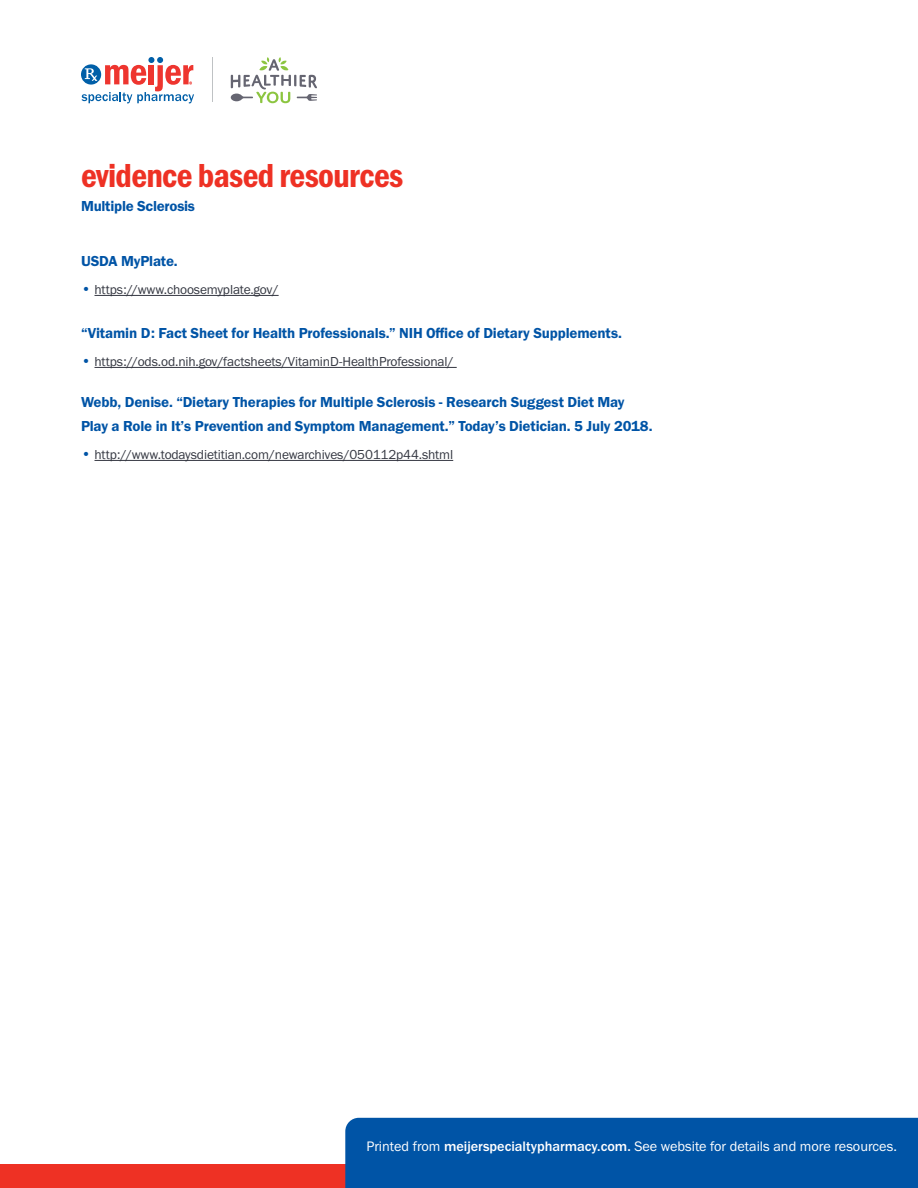
<style>
.page{position:relative;width:918px;height:1188px;background:#fff}
.page>*{position:absolute;margin:0;border:0;box-sizing:border-box;transform-origin:0 0}
.t1{font:34.5px "Franklin Gothic URW Con Dem";letter-spacing:-.02em;color:#ee3124}
.t2{font:15px/24px "Franklin Gothic URW Dem";letter-spacing:-.01em;color:#0054a6}
.t3{font:14.25px "Franklin Gothic URW Boo";color:#fff}
.t4{font:13.5px "Franklin Gothic URW Boo";letter-spacing:-.01em;color:#343741}
.s1{font-size:15px;color:#0054a6}
.s2{font-family:"Franklin Gothic URW";font-weight:500}
</style>
<div class="page">
<hr style="left:212px;top:57px;width:1px;height:44px;background:#bfc2c4">
<svg style="left:82px;top:57px;width:112px;height:46px"></svg>
<svg style="left:231px;top:57px;width:86px;height:46px"></svg>
<div style="left:0;top:1164px;width:918px;height:24px;background:#ee3124"></div>
<div style="left:345px;top:1118px;width:573px;height:70px;background:#0054a6"></div>
<hr style="left:94px;top:295px;width:185px;height:1px;background:#343741">
<hr style="left:94px;top:367px;width:363px;height:1px;background:#343741">
<hr style="left:94px;top:460px;width:359px;height:1px;background:#343741">
<p class="t1" style="left:81px;top:153px;width:324px">evidence based resources</p>
<p class="t2" style="left:81px;top:194px;width:116px">Multiple Sclerosis</p>
<p class="t2" style="left:81px;top:249px;width:98px">USDA MyPlate.</p>
<p class="t4" style="left:81px;top:281px;width:199px"><span class="s1">•</span> https://www.choosemyplate.gov/</p>
<p class="t2" style="left:81px;top:321px;width:543px">“Vitamin D: Fact Sheet for Health Professionals.” NIH Ofce of Dietary Supplements.</p>
<p class="t4" style="left:81px;top:353px;width:374px"><span class="s1">•</span> https://ods.od.nih.gov/factsheets/VitaminD-HealthProfessional/</p>
<p class="t2" style="left:81px;top:390px;width:573px">Webb, Denise. “Dietary Therapies for Multiple Sclerosis - Research Suggest Diet May<br>Play a Role in It’s Prevention and Symptom Management.” Today’s Dietician. 5 July 2018.</p>
<p class="t4" style="left:81px;top:446px;width:374px"><span class="s1">•</span> http://www.todaysdietitian.com/newarchives/050112p44.shtml</p>
<p class="t3" style="left:366px;top:1137px;width:532px">Printed from <span class="s2">meijerspecialtypharmacy.com.</span> See website for details and more resources.</p>
</div>
